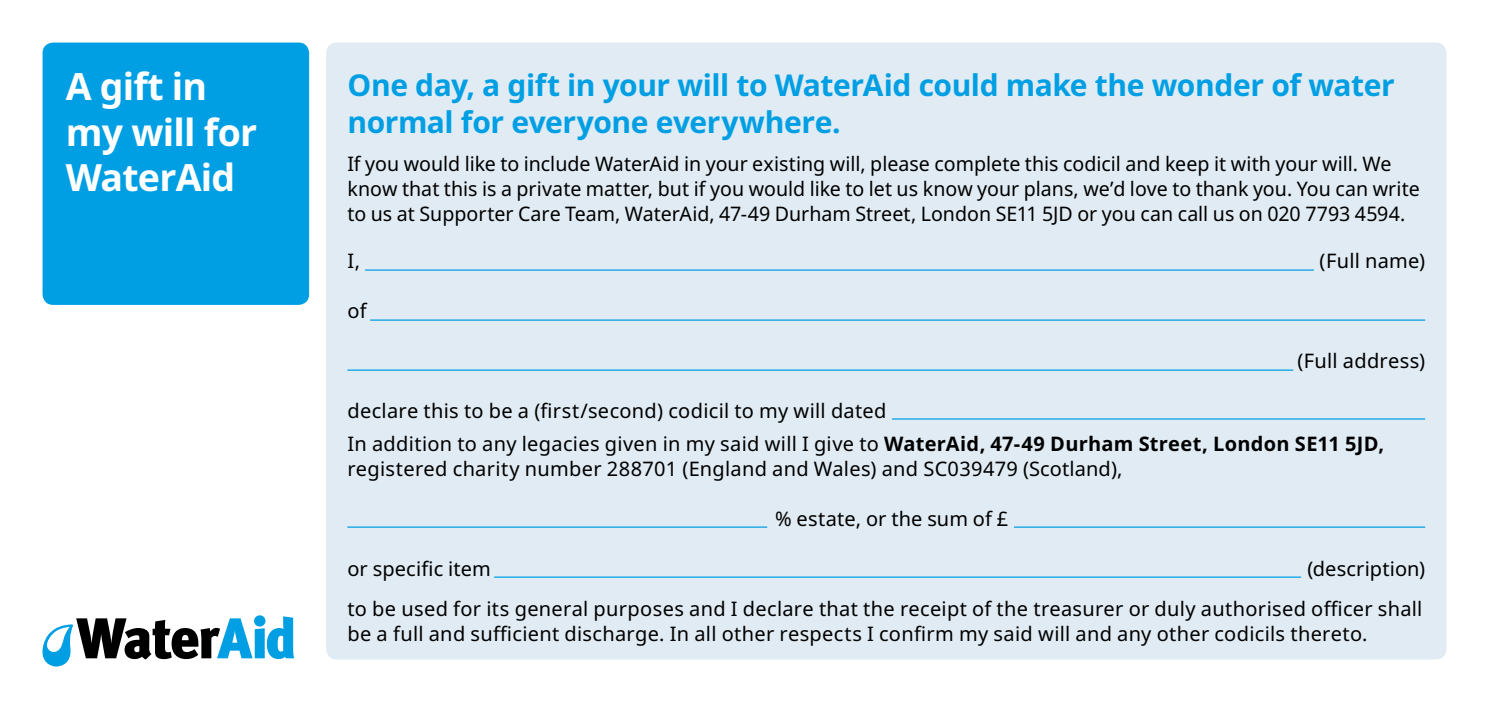
<style>
.page{position:relative;width:1489px;height:702px;background:#fff}
.page>*{position:absolute;margin:0;border:0;box-sizing:border-box;transform-origin:0 0}
.t1{font:700 37.5px/45px "Noto Sans";letter-spacing:-.02em;color:#fff}
.t2{font:700 30px/37.5px "Noto Sans";letter-spacing:-.015em;color:#009fe3}
.t3{font:20px/25px "Noto Sans";letter-spacing:.01em;color:#000}
.s1{font-weight:700}
</style>
<div class="page">
<div style="left:43px;top:43px;width:266px;height:262px;background:#009fe3;border-radius:11px"></div>
<div style="left:326px;top:43px;width:1120px;height:616px;background:#e0ebf3;border-radius:11px"></div>
<svg style="left:43px;top:615px;width:251px;height:51px"></svg>
<hr style="left:365px;top:269px;width:948px;height:2px;background:#009fe3">
<hr style="left:370px;top:319px;width:1054px;height:2px;background:#009fe3">
<hr style="left:347px;top:369px;width:946px;height:2px;background:#009fe3">
<hr style="left:891px;top:418px;width:533px;height:1px;background:#009fe3">
<hr style="left:347px;top:526px;width:420px;height:1px;background:#009fe3">
<hr style="left:494px;top:576px;width:806px;height:1px;background:#009fe3">
<hr style="left:1013px;top:526px;width:411px;height:1px;background:#009fe3">
<h1 class="t1" style="left:66px;top:65px;width:193px">A gift in my will for<br>WaterAid</h1>
<h2 class="t2" style="left:347px;top:67px;width:1048px">One day, a gift in your will to WaterAid could make the wonder of water normal for everyone everywhere.</h2>
<p class="t3" style="left:347px;top:151px;width:1073px">If you would like to include WaterAid in your existing will, please complete this codicil and keep it with your will. We know that this is a private matter, but if you would like to let us know your plans, we’d love to thank you. You can write to us at Supporter Care Team, WaterAid, 47-49 Durham Street, London SE11 5JD or you can call us on 020 7793 4594.</p>
<p class="t3" style="left:347px;top:248px;width:14px">I,</p>
<p class="t3" style="left:1319px;top:248px;width:107px">(Full name)</p>
<p class="t3" style="left:347px;top:298px;width:21px">of</p>
<p class="t3" style="left:1297px;top:348px;width:129px">(Full address)</p>
<p class="t3" style="left:347px;top:394px;width:1038px;line-height:33.5px">declare this to be a (first/second) codicil to my will dated<br>In addition to any legacies given in my said will I give to <span class="s1">WaterAid, 47-49 Durham Street, London SE11 5JD,</span></p>
<p class="t3" style="left:347px;top:457px;width:776px">registered charity number 288701 (England and Wales) and SC039479 (Scotland),</p>
<p class="t3" style="left:775px;top:507px;width:234px">% estate, or the sum of £</p>
<p class="t3" style="left:347px;top:557px;width:145px">or specific item</p>
<p class="t3" style="left:347px;top:550px;width:1079px;line-height:39.2px;text-align:right">(description)<br>to be used for its general purposes and I declare that the receipt of the treasurer or duly authorised officer shall</p>
<p class="t3" style="left:347px;top:621px;width:1021px">be a full and sufficient discharge. In all other respects I confirm my said will and any other codicils thereto.</p>
</div>
